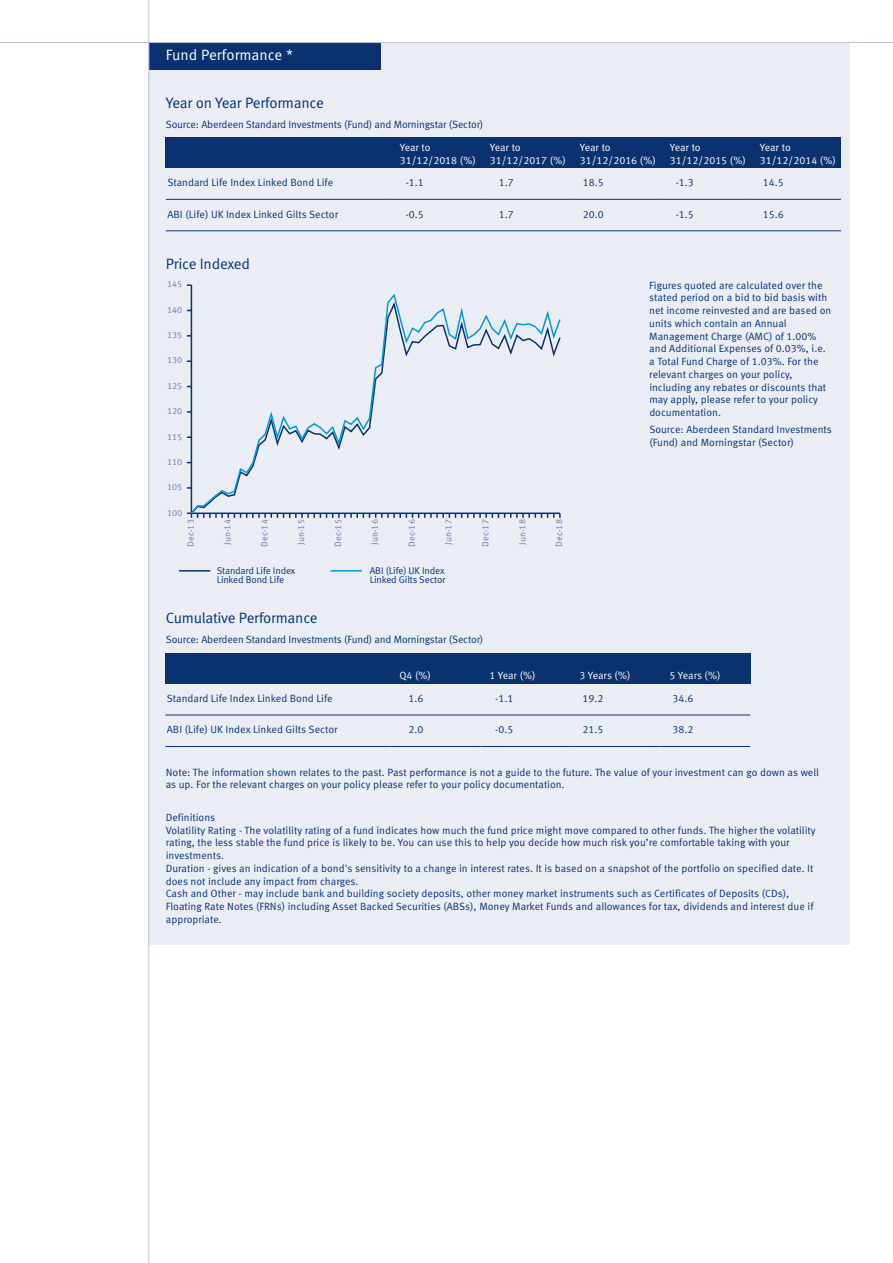
<style>
.page{position:relative;width:893px;height:1263px;background:#fff}
.page>*{position:absolute;margin:0;border:0;box-sizing:border-box;transform-origin:0 0}
.t1{font:15px "Meta Standard Life Pro TF Norm";letter-spacing:-.015em;color:#053276}
.t2{font:15px "Meta Standard Life Pro TF Norm";color:#fff}
.t3{font:10.5px/12.8px "Meta Standard Life Pro TF Norm";color:#053276}
.t4{font:10.5px/12.8px "Meta Standard Life Pro TF Norm";color:#fff}
.t5{font:9.75px/9px "Meta Standard Life Pro TF Norm";letter-spacing:-.015em;color:#053276}
.t6{font:9px "Meta Standard Life Pro TF Norm";color:#717bab}
</style>
<div class="page">
<div style="left:149px;top:43px;width:701px;height:1169px;background:#ebedf4"></div>
<div style="left:149px;top:43px;width:231px;height:27px;background:#0b3270"></div>
<div style="left:149px;top:945px;width:702px;height:267px;background:#fff"></div>
<hr style="left:0;top:42px;width:893px;height:1px;background:#bcbfd7">
<div style="left:166px;top:138px;width:225px;height:30px;background:#0b3270"></div>
<div style="left:391px;top:138px;width:90px;height:30px;background:#0b3270"></div>
<div style="left:481px;top:138px;width:90px;height:30px;background:#0b3270"></div>
<div style="left:571px;top:138px;width:90px;height:30px;background:#0b3270"></div>
<div style="left:661px;top:138px;width:90px;height:30px;background:#0b3270"></div>
<div style="left:751px;top:138px;width:90px;height:30px;background:#0b3270"></div>
<hr style="left:391px;top:199px;width:90px;height:1px;background:#0b3270">
<hr style="left:571px;top:199px;width:90px;height:1px;background:#0b3270">
<hr style="left:661px;top:199px;width:90px;height:1px;background:#0b3270">
<hr style="left:481px;top:199px;width:90px;height:1px;background:#0b3270">
<hr style="left:166px;top:199px;width:225px;height:1px;background:#0b3270">
<hr style="left:751px;top:199px;width:90px;height:1px;background:#0b3270">
<hr style="left:391px;top:231px;width:90px;height:1px;background:#0b3270">
<hr style="left:571px;top:231px;width:90px;height:1px;background:#0b3270">
<hr style="left:661px;top:231px;width:90px;height:1px;background:#0b3270">
<hr style="left:481px;top:231px;width:90px;height:1px;background:#0b3270">
<hr style="left:166px;top:231px;width:225px;height:1px;background:#0b3270">
<hr style="left:751px;top:231px;width:90px;height:1px;background:#0b3270">
<hr style="left:179px;top:570px;width:31px;height:2px;background:#0b3270">
<hr style="left:330px;top:570px;width:32px;height:2px;background:#0099d8">
<hr style="left:191px;top:285px;width:1px;height:228px;background:#053276">
<svg style="left:187px;top:512px;width:374px;height:6px"></svg>
<svg style="left:189px;top:292px;width:372px;height:223px"></svg>
<div style="left:165px;top:653px;width:225px;height:30px;background:#0b3270"></div>
<div style="left:390px;top:653px;width:90px;height:30px;background:#0b3270"></div>
<div style="left:480px;top:653px;width:90px;height:30px;background:#0b3270"></div>
<div style="left:570px;top:653px;width:90px;height:30px;background:#0b3270"></div>
<div style="left:660px;top:653px;width:90px;height:30px;background:#0b3270"></div>
<hr style="left:390px;top:715px;width:90px;height:1px;background:#0b3270">
<hr style="left:570px;top:715px;width:90px;height:1px;background:#0b3270">
<hr style="left:660px;top:715px;width:90px;height:1px;background:#0b3270">
<hr style="left:480px;top:715px;width:90px;height:1px;background:#0b3270">
<hr style="left:165px;top:715px;width:225px;height:1px;background:#0b3270">
<hr style="left:390px;top:746px;width:90px;height:1px;background:#0b3270">
<hr style="left:570px;top:746px;width:90px;height:1px;background:#0b3270">
<hr style="left:660px;top:746px;width:90px;height:1px;background:#0b3270">
<hr style="left:480px;top:746px;width:90px;height:1px;background:#0b3270">
<hr style="left:165px;top:746px;width:225px;height:1px;background:#0b3270">
<hr style="left:148px;top:0;width:1px;height:1263px;background:#bcbfd7">
<h1 class="t2" style="left:166px;top:49px;width:129px">Fund Performance *</h1>
<h1 class="t1" style="left:166px;top:97px;width:159px">Year on Year Performance</h1>
<p class="t3" style="left:166px;top:118px;width:319px">Source: Aberdeen Standard Investments (Fund) and Morningstar (Sector)</p>
<p class="t4" style="left:400px;top:142px;width:77px">Year to<br>31/12/2018 (%)</p>
<p class="t4" style="left:490px;top:142px;width:77px">Year to<br>31/12/2017 (%)</p>
<p class="t4" style="left:580px;top:142px;width:77px">Year to<br>31/12/2016 (%)</p>
<p class="t4" style="left:670px;top:142px;width:77px">Year to<br>31/12/2015 (%)</p>
<p class="t4" style="left:760px;top:142px;width:77px">Year to<br>31/12/2014 (%)</p>
<p class="t3" style="left:167px;top:177px;width:167px">Standard Life Index Linked Bond Life</p>
<p class="t3" style="left:406px;top:177px;width:20px">-1.1</p>
<p class="t3" style="left:499px;top:177px;width:16px">1.7</p>
<p class="t3" style="left:583px;top:177px;width:22px">18.5</p>
<p class="t3" style="left:676px;top:177px;width:20px">-1.3</p>
<p class="t3" style="left:763px;top:177px;width:22px">14.5</p>
<p class="t3" style="left:167px;top:208px;width:172px">ABI (Life) UK Index Linked Gilts Sector</p>
<p class="t3" style="left:406px;top:208px;width:20px">-0.5</p>
<p class="t3" style="left:499px;top:208px;width:16px">1.7</p>
<p class="t3" style="left:583px;top:208px;width:22px">20.0</p>
<p class="t3" style="left:676px;top:208px;width:20px">-1.5</p>
<p class="t3" style="left:763px;top:208px;width:22px">15.6</p>
<h1 class="t1" style="left:166px;top:258px;width:86px">Price Indexed</h1>
<p class="t6" style="left:167px;top:281px;width:17px">145</p>
<p class="t6" style="left:167px;top:306px;width:17px">140</p>
<p class="t6" style="left:167px;top:332px;width:17px">135</p>
<p class="t6" style="left:167px;top:357px;width:17px">130</p>
<p class="t6" style="left:167px;top:382px;width:17px">125</p>
<p class="t6" style="left:167px;top:408px;width:17px">120</p>
<p class="t6" style="left:167px;top:433px;width:17px">115</p>
<p class="t6" style="left:167px;top:458px;width:17px">110</p>
<p class="t6" style="left:167px;top:484px;width:17px">105</p>
<p class="t6" style="left:167px;top:509px;width:17px">100</p>
<p class="t6" style="left:187px;top:547px;width:29px;rotate:-90deg">Dec-13</p>
<p class="t6" style="left:224px;top:545px;width:27px;rotate:-90deg">Jun-14</p>
<p class="t6" style="left:261px;top:547px;width:29px;rotate:-90deg">Dec-14</p>
<p class="t6" style="left:298px;top:545px;width:27px;rotate:-90deg">Jun-15</p>
<p class="t6" style="left:335px;top:547px;width:29px;rotate:-90deg">Dec-15</p>
<p class="t6" style="left:371px;top:545px;width:27px;rotate:-90deg">Jun-16</p>
<p class="t6" style="left:408px;top:547px;width:29px;rotate:-90deg">Dec-16</p>
<p class="t6" style="left:445px;top:545px;width:27px;rotate:-90deg">Jun-17</p>
<p class="t6" style="left:482px;top:547px;width:29px;rotate:-90deg">Dec-17</p>
<p class="t6" style="left:519px;top:545px;width:27px;rotate:-90deg">Jun-18</p>
<p class="t6" style="left:556px;top:547px;width:29px;rotate:-90deg">Dec-18</p>
<p class="t5" style="left:217px;top:567px;width:80px">Standard Life Index<br>Linked Bond Life</p>
<p class="t5" style="left:370px;top:567px;width:77px">ABI (Life) UK Index<br>Linked Gilts Sector</p>
<p class="t3" style="left:649px;top:279px;width:183px">Figures quoted are calculated over the stated period on a bid to bid basis with net income reinvested and are based on units which contain an Annual Management Charge (AMC) of 1.00% and Additional Expenses of 0.03%, i.e. a Total Fund Charge of 1.03%. For the relevant charges on your policy, including any rebates or discounts that may apply, please refer to your policy documentation.</p>
<p class="t3" style="left:649px;top:424px;width:184px">Source: Aberdeen Standard Investments (Fund) and Morningstar (Sector)</p>
<h1 class="t1" style="left:166px;top:612px;width:153px">Cumulative Performance</h1>
<p class="t3" style="left:166px;top:633px;width:319px">Source: Aberdeen Standard Investments (Fund) and Morningstar (Sector)</p>
<p class="t4" style="left:399px;top:670px;width:33px">Q4 (%)</p>
<p class="t4" style="left:489px;top:670px;width:48px">1 Year (%)</p>
<p class="t4" style="left:579px;top:670px;width:53px">3 Years (%)</p>
<p class="t4" style="left:669px;top:670px;width:53px">5 Years (%)</p>
<p class="t3" style="left:167px;top:693px;width:167px">Standard Life Index Linked Bond Life</p>
<p class="t3" style="left:408px;top:693px;width:16px">1.6</p>
<p class="t3" style="left:495px;top:693px;width:20px">-1.1</p>
<p class="t3" style="left:582px;top:693px;width:22px">19.2</p>
<p class="t3" style="left:672px;top:693px;width:22px">34.6</p>
<p class="t3" style="left:167px;top:724px;width:172px">ABI (Life) UK Index Linked Gilts Sector</p>
<p class="t3" style="left:408px;top:724px;width:16px">2.0</p>
<p class="t3" style="left:495px;top:724px;width:20px">-0.5</p>
<p class="t3" style="left:582px;top:724px;width:22px">21.5</p>
<p class="t3" style="left:672px;top:724px;width:22px">38.2</p>
<p class="t3" style="left:166px;top:766px;width:655px">Note: The information shown relates to the past. Past performance is not a guide to the future. The value of your investment can go down as well as up. For the relevant charges on your policy please refer to your policy documentation.</p>
<p class="t3" style="left:166px;top:812px;width:651px">Definitions<br>Volatility Rating - The volatility rating of a fund indicates how much the fund price might move compared to other funds. The higher the volatility rating, the less stable the fund price is likely to be. You can use this to help you decide how much risk you’re comfortable taking with your investments.<br>Duration - gives an indication of a bond's sensitivity to a change in interest rates. It is based on a snapshot of the portfolio on specified date. It does not include any impact from charges.<br>Cash and Other - may include bank and building society deposits, other money market instruments such as Certificates of Deposits (CDs), Floating Rate Notes (FRNs) including Asset Backed Securities (ABSs), Money Market Funds and allowances for tax, dividends and interest due if appropriate.</p>
</div>
